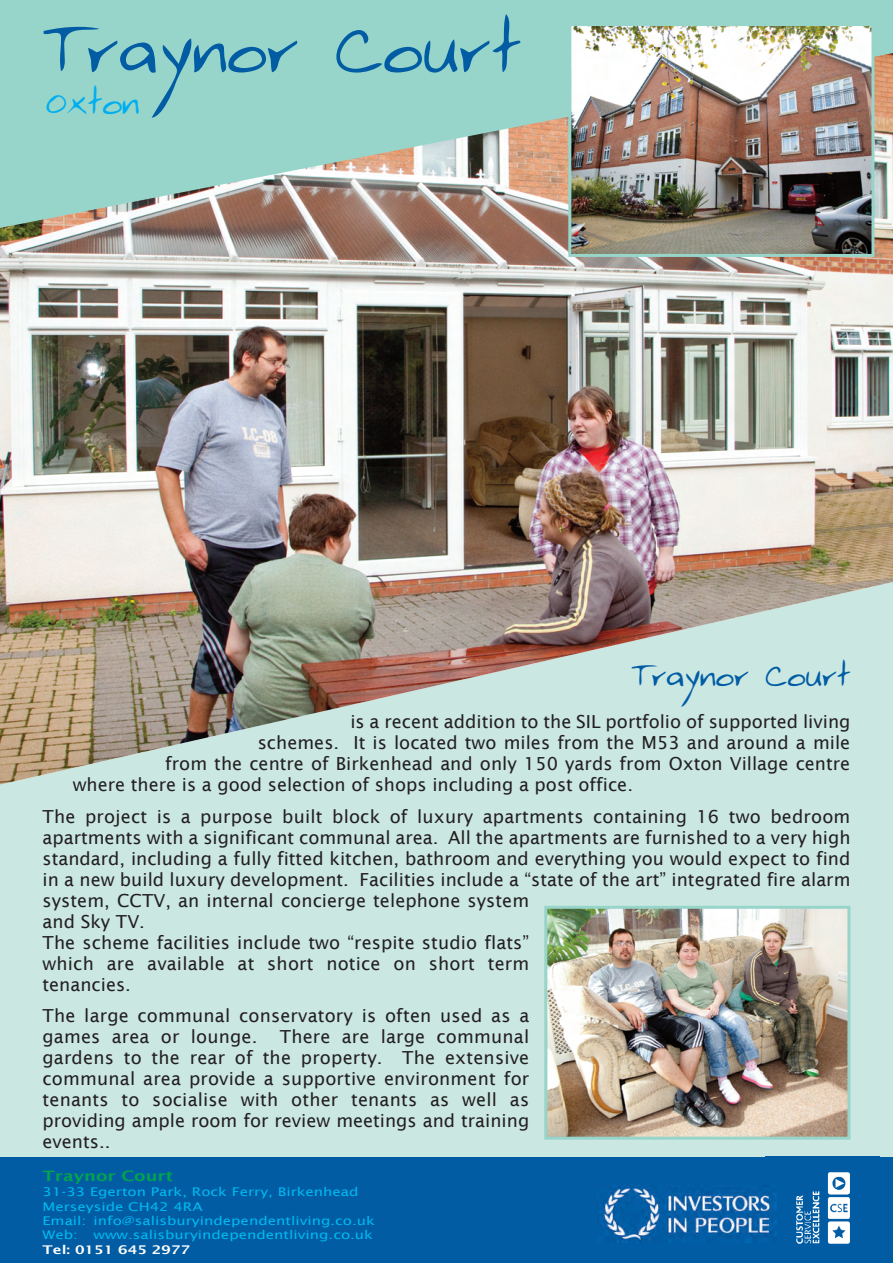
<style>
.page{position:relative;width:893px;height:1263px;background:#cae7e2}
.page>*{position:absolute;margin:0;border:0;box-sizing:border-box;transform-origin:0 0}
.t1{font:72px "Nickys Hand";color:#015ca3}
.t2{font:36px "Nickys Hand";color:#00aeef}
.t3{font:33px "Nickys Hand";color:#015ca3}
.t4{font:18px/21px "Lucida Sans";color:#231f20}
.t5{font:600 14.4px "Lucida Sans";color:#00a54f;scale:1.25 1}
.t6{font:12px/14.4px "Lucida Sans";color:#00baf1;scale:1.25 1}
.t7{font:600 12px "Lucida Sans";color:#fff;scale:1.25 1}
</style>
<div class="page">
<img style="left:0;top:230px;width:893px;height:555px">
<svg style="left:0;top:0;width:893px;height:230px;background:#a0c8bd"></svg>
<img style="left:572px;top:27px;width:298px;height:226px">
<div style="left:568px;top:23px;width:306px;height:234px;border:3px solid #97d5cb"></div>
<img style="left:548px;top:910px;width:298px;height:226px">
<div style="left:544px;top:906px;width:306px;height:234px;border:3px solid #97d5cb"></div>
<div style="left:0;top:1157px;width:893px;height:106px;background:#015ca3"></div>
<img style="left:796px;top:1172px;width:54px;height:72px">
<img style="left:599px;top:1185px;width:177px;height:58px">
<h1 class="t1" style="left:45px;top:24px;width:476px">Traynor Court</h1>
<h2 class="t2" style="left:45px;top:90px;width:95px">Oxton</h2>
<h3 class="t3" style="left:633px;top:664px;width:219px">Traynor Court</h3>
<p class="t4" style="left:350px;top:711px;width:502px">is a recent addition to the SIL portfolio of supported living</p>
<p class="t4" style="left:258px;top:732px;width:594px">schemes. It is located two miles from the M53 and around a mile</p>
<p class="t4" style="left:165px;top:753px;width:686px">from the centre of Birkenhead and only 150 yards from Oxton Village centre</p>
<p class="t4" style="left:73px;top:774px;width:562px">where there is a good selection of shops including a post office.</p>
<p class="t4" style="left:43px;top:805px;width:809px">The project is a purpose built block of luxury apartments containing 16 two bedroom apartments with a significant communal area. All the apartments are furnished to a very high standard, including a fully fitted kitchen, bathroom and everything you would expect to find in a new build luxury development. Facilities include a “state of the art” integrated fire alarm system, CCTV, an internal concierge telephone system<br>and Sky TV.<br>The scheme facilities include two “respite studio flats”<br>which are available at short notice on short term<br>tenancies.</p>
<p class="t4" style="left:43px;top:1005px;width:488px;text-align:justify">The large communal conservatory is often used as a games area or lounge. There are large communal gardens to the rear of the property. The extensive communal area provide a supportive environment for tenants to socialise with other tenants as well as providing ample room for review meetings and training events..</p>
<p class="t5" style="left:43px;top:1166px;width:106px">Traynor Court</p>
<p class="t6" style="left:43px;top:1184px;width:267px">31-33 Egerton Park, Rock Ferry, Birkenhead<br>Merseyside CH42 4RA<br>Email: info@salisburyindependentliving.co.uk<br>Web:</p>
<p class="t6" style="left:94px;top:1228px;width:225px">www.salisburyindependentliving.co.uk</p>
<p class="t7" style="left:43px;top:1242px;width:120px">Tel: 0151 645 2977</p>
</div>
